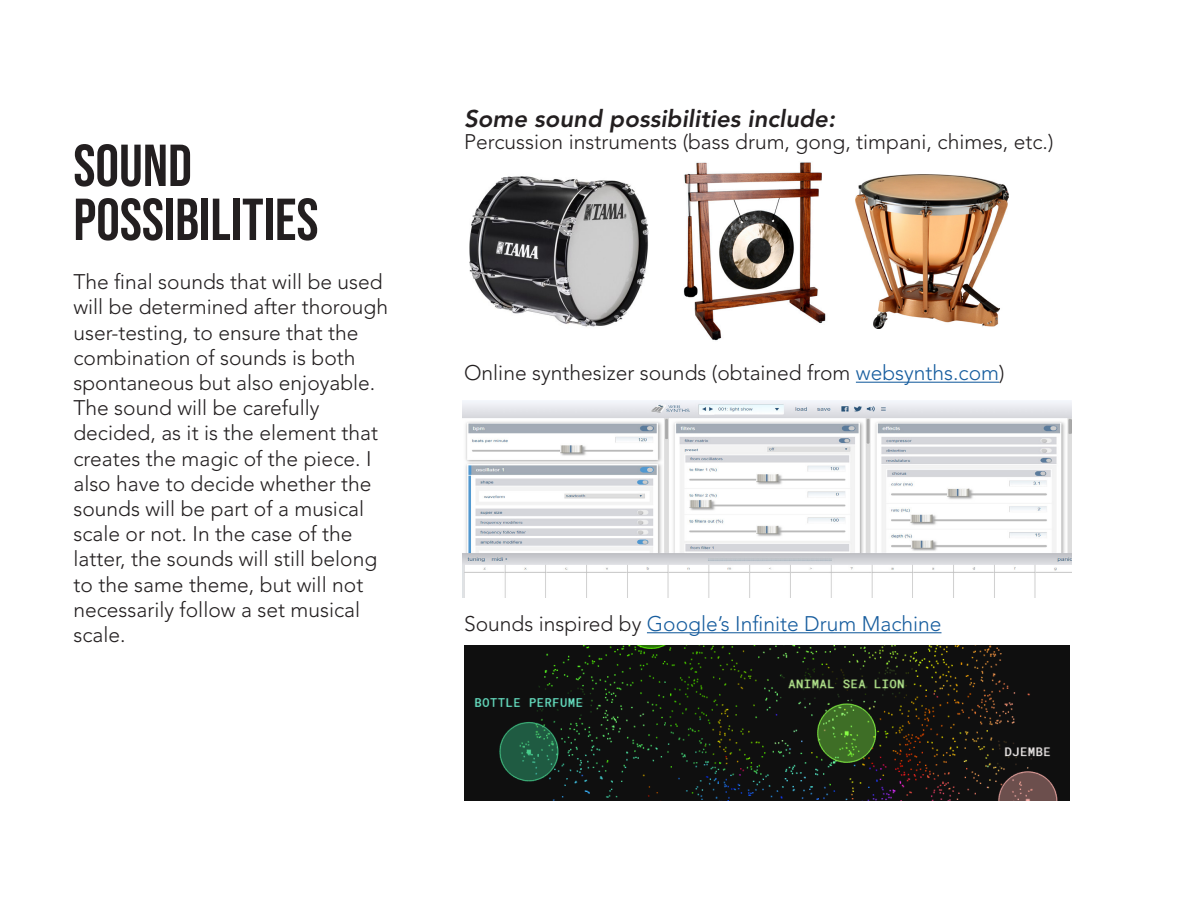
<style>
.page{position:relative;width:1188px;height:918px;background:#fff}
.page>*{position:absolute;margin:0;border:0;box-sizing:border-box;transform-origin:0 0}
.t1{font:59.1px "Bebas Neue";color:#231f20}
.t2{font:italic 800 24px "Avenir LT Std";color:#231f20}
.t3{font:300 21px/25.2px "Avenir LT Std";color:#231f20}
.t4{font:300 21px "Avenir LT Std";color:#175d9e}
.s1{color:#175d9e}
.s2{color:#231f20}
</style>
<div class="page">
<img style="left:470px;top:176px;width:179px;height:151px">
<img style="left:683px;top:162px;width:143px;height:179px">
<img style="left:856px;top:174px;width:153px;height:154px">
<hr style="left:856px;top:382px;width:143px;height:1px;background:#175d9e">
<hr style="left:647px;top:632px;width:295px;height:1px;background:#175d9e">
<img style="left:462px;top:400px;width:609px;height:198px">
<img style="left:464px;top:646px;width:605px;height:154px">
<p class="t1" style="left:73px;top:132px;width:120px">SOUND</p>
<p class="t1" style="left:73px;top:186px;width:247px">POSSIBILITIES</p>
<p class="t3" style="left:73px;top:269px;width:316px">The final sounds that will be used will be determined after thorough user-testing, to ensure that the combination of sounds is both spontaneous but also enjoyable.<br>The sound will be carefully decided, as it is the element that creates the magic of the piece. I also have to decide whether the sounds will be part of a musical scale or not. In the case of the latter, the sounds will still belong to the same theme, but will not necessarily follow a set musical scale.</p>
<p class="t2" style="left:464px;top:104px;width:373px">Some sound possibilities include:</p>
<p class="t3" style="left:464px;top:129px;width:591px">Percussion instruments (bass drum, gong, timpani, chimes, etc.)</p>
<p class="t3" style="left:464px;top:360px;width:542px">Online synthesizer sounds (obtained from <span class="s1">websynths.com</span>)</p>
<p class="t4" style="left:464px;top:611px;width:479px"><span class="s2">Sounds inspired by</span> Google’s Infinite Drum Machine</p>
</div>
